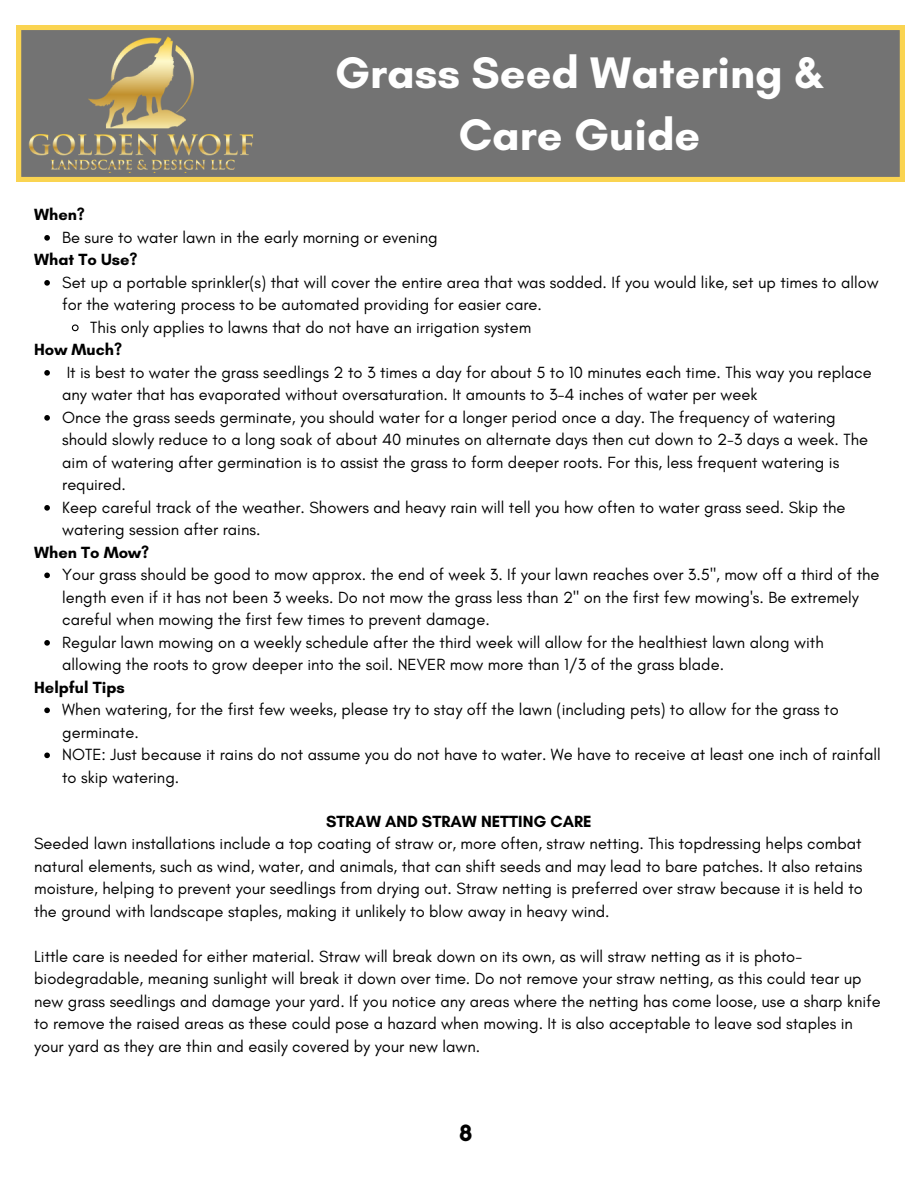
<style>
.page{position:relative;width:918px;height:1188px;background:#fff}
.page>*{position:absolute;margin:0;border:0;box-sizing:border-box;transform-origin:0 0}
.t1{font:700 45px/61.8px "Glacial Indifference";color:#fff;text-align:center}
.t2{font:700 24px "Glacial Indifference";color:#000}
.t3{font:16.5px/22.5px "Glacial Indifference";color:#000}
.t4{font:700 16.5px "Glacial Indifference";color:#000}
</style>
<div class="page">
<svg style="left:17px;top:26px;width:887px;height:155px;background:#7d7a70"></svg>
<img style="left:28px;top:32px;width:229px;height:140px">
<svg style="left:44px;top:235px;width:6px;height:6px"></svg>
<svg style="left:44px;top:280px;width:6px;height:6px"></svg>
<svg style="left:71px;top:324px;width:8px;height:8px"></svg>
<svg style="left:44px;top:370px;width:6px;height:6px"></svg>
<svg style="left:44px;top:415px;width:6px;height:6px"></svg>
<svg style="left:44px;top:505px;width:6px;height:6px"></svg>
<svg style="left:44px;top:573px;width:6px;height:5px"></svg>
<svg style="left:44px;top:640px;width:6px;height:6px"></svg>
<svg style="left:44px;top:708px;width:6px;height:5px"></svg>
<svg style="left:44px;top:753px;width:6px;height:5px"></svg>
<h1 class="t1" style="left:335px;top:41px;width:491px">Grass Seed Watering &amp;<br>Care Guide</h1>
<p class="t4" style="left:34px;top:205px;width:52px">When?</p>
<p class="t3" style="left:62px;top:226px;width:377px">Be sure to water lawn in the early morning or evening</p>
<p class="t4" style="left:34px;top:250px;width:105px">What To Use?</p>
<p class="t3" style="left:62px;top:271px;width:818px">Set up a portable sprinkler(s) that will cover the entire area that was sodded. If you would like, set up times to allow</p>
<p class="t3" style="left:62px;top:293px;width:481px">for the watering process to be automated providing for easier care.</p>
<p class="t3" style="left:90px;top:316px;width:443px">This only applies to lawns that do not have an irrigation system</p>
<p class="t4" style="left:34px;top:340px;width:89px">How Much?</p>
<p class="t3" style="left:62px;top:361px;width:811px">It is best to water the grass seedlings 2 to 3 times a day for about 5 to 10 minutes each time. This way you replace any water that has evaporated without oversaturation. It amounts to 3-4 inches of water per week<br>Once the grass seeds germinate, you should water for a longer period once a day. The frequency of watering should slowly reduce to a long soak of about 40 minutes on alternate days then cut down to 2-3 days a week. The aim of watering after germination is to assist the grass to form deeper roots. For this, less frequent watering is required.<br>Keep careful track of the weather. Showers and heavy rain will tell you how often to water grass seed. Skip the watering session after rains.</p>
<p class="t4" style="left:34px;top:542px;width:117px">When To Mow?</p>
<p class="t3" style="left:62px;top:563px;width:819px">Your grass should be good to mow approx. the end of week 3. If your lawn reaches over 3.5", mow off a third of the length even if it has not been 3 weeks. Do not mow the grass less than 2" on the first few mowing's. Be extremely careful when mowing the first few times to prevent damage.<br>Regular lawn mowing on a weekly schedule after the third week will allow for the healthiest lawn along with allowing the roots to grow deeper into the soil. NEVER mow more than 1/3 of the grass blade.</p>
<p class="t4" style="left:34px;top:677px;width:92px">Helpful Tips</p>
<p class="t3" style="left:62px;top:698px;width:820px">When watering, for the first few weeks, please try to stay off the lawn (including pets) to allow for the grass to germinate.<br>NOTE: Just because it rains do not assume you do not have to water. We have to receive at least one inch of rainfall to skip watering.</p>
<p class="t4" style="left:326px;top:811px;width:267px">STRAW AND STRAW NETTING CARE</p>
<p class="t3" style="left:34px;top:832px;width:830px;text-align:justify">Seeded lawn installations include a top coating of straw or, more often, straw netting. This topdressing helps combat natural elements, such as wind, water, and animals, that can shift seeds and may lead to bare patches. It also retains moisture, helping to prevent your seedlings from drying out. Straw netting is preferred over straw because it is held to the ground with landscape staples, making it unlikely to blow away in heavy wind.</p>
<p class="t3" style="left:34px;top:945px;width:848px">Little care is needed for either material. Straw will break down on its own, as will straw netting as it is photo&shy;biodegradable, meaning sunlight will break it down over time. Do not remove your straw netting, as this could tear up new grass seedlings and damage your yard. If you notice any areas where the netting has come loose, use a sharp knife to remove the raised areas as these could pose a hazard when mowing. It is also acceptable to leave sod staples in your yard as they are thin and easily covered by your new lawn.</p>
<h2 class="t2" style="left:459px;top:1119px;width:15px">8</h2>
</div>
